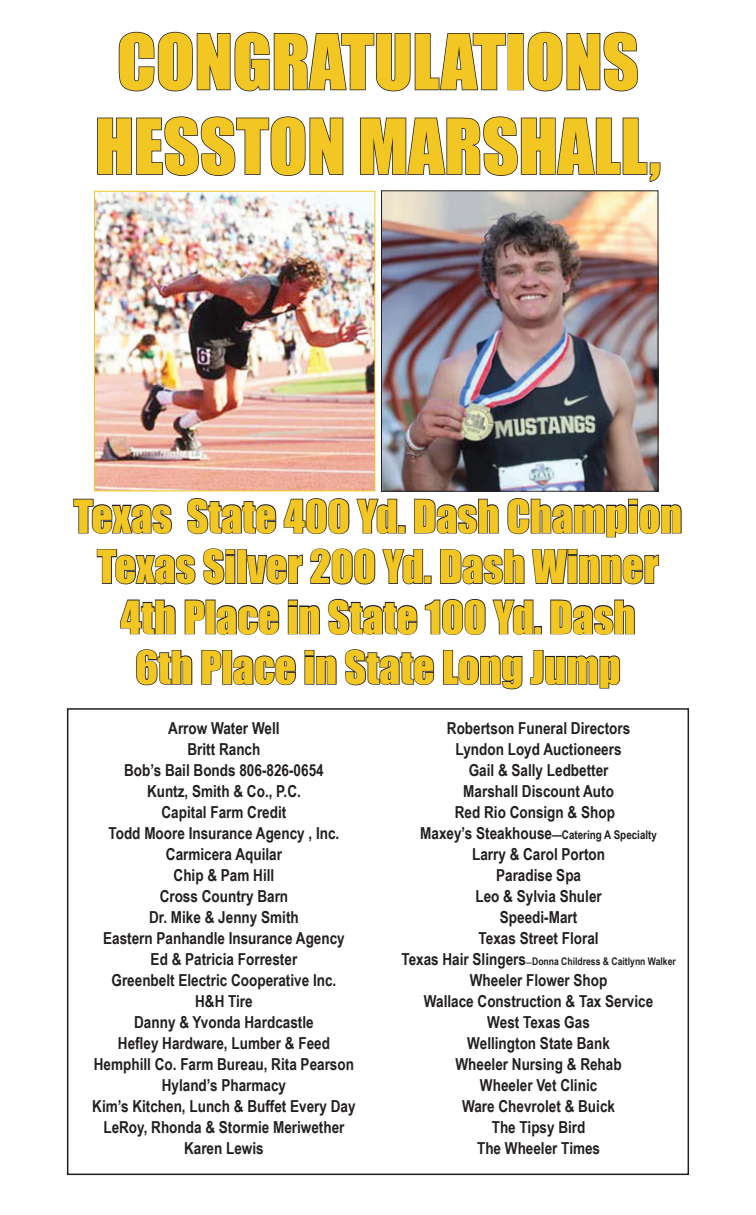
<style>
.page{position:relative;width:756px;height:1215px;background:#fff}
.page>*{position:absolute;margin:0;border:0;box-sizing:border-box;transform-origin:0 0}
.t1{font:70.5px/84.6px "Impact";color:#f3c723;text-align:center}
.t2{font:42px/50.4px "Impact";color:#f3c723;text-align:center}
.t3{font:700 16.5px/21px "Arial Narrow";color:#231f20;text-align:center}
.t4{font:700 12px "Arial Narrow";color:#231f20}
.t5{font:700 10.5px "Arial Narrow";color:#231f20}
.s1{font-size:16.5px}
.s2{font-size:7.5px}
</style>
<div class="page">
<svg style="left:118px;top:31px;width:388px;height:61px"></svg>
<div style="left:508px;top:33px;width:16px;height:57px;border:2px solid #231f20"></div>
<svg style="left:527px;top:31px;width:112px;height:61px"></svg>
<svg style="left:97px;top:116px;width:247px;height:60px"></svg>
<svg style="left:360px;top:116px;width:301px;height:66px"></svg>
<svg style="left:73px;top:498px;width:99px;height:36px"></svg>
<svg style="left:187px;top:498px;width:90px;height:37px"></svg>
<svg style="left:283px;top:498px;width:115px;height:37px"></svg>
<div style="left:398px;top:525px;width:8px;height:8px;border:2px solid #231f20"></div>
<svg style="left:414px;top:498px;width:85px;height:36px"></svg>
<svg style="left:507px;top:498px;width:175px;height:40px"></svg>
<svg style="left:96px;top:548px;width:564px;height:87px"></svg>
<svg style="left:136px;top:649px;width:57px;height:37px"></svg>
<svg style="left:201px;top:649px;width:21px;height:36px"></svg>
<div style="left:222px;top:650px;width:10px;height:35px;border:2px solid #231f20"></div>
<svg style="left:232px;top:655px;width:64px;height:31px"></svg>
<svg style="left:304px;top:649px;width:33px;height:36px"></svg>
<svg style="left:344px;top:649px;width:91px;height:37px"></svg>
<svg style="left:442px;top:649px;width:81px;height:41px"></svg>
<svg style="left:530px;top:649px;width:91px;height:40px"></svg>
<img style="left:383px;top:193px;width:273px;height:296px">
<div style="left:381px;top:191px;width:277px;height:300px;border:1px solid #231f20"></div>
<img style="left:96px;top:193px;width:277px;height:296px">
<div style="left:94px;top:191px;width:281px;height:300px;border:1px solid #f3c723"></div>
<div style="left:67px;top:708px;width:622px;height:467px;border:2px solid #231f20"></div>
<h1 class="t1" style="left:95px;top:18px;width:568px">CONGRATULATIONS<br>HESSTON MARSHALL,</h1>
<h2 class="t2" style="left:74px;top:490px;width:610px">Texas State 400 Yd. Dash Champion<br>Texas Silver 200 Yd. Dash Winner<br>4th Place in State 100 Yd. Dash<br>6th Place in State Long Jump</h2>
<p class="t3" style="left:92px;top:717px;width:265px">Arrow Water Well<br>Britt Ranch<br>Bob’s Bail Bonds 806-826-0654<br>Kuntz, Smith &amp; Co., P.C.<br>Capital Farm Credit<br>Todd Moore Insurance Agency , Inc.<br>Carmicera Aquilar<br>Chip &amp; Pam Hill<br>Cross Country Barn<br>Dr. Mike &amp; Jenny Smith<br>Eastern Panhandle Insurance Agency<br>Ed &amp; Patricia Forrester<br>Greenbelt Electric Cooperative Inc.<br>H&amp;H Tire<br>Danny &amp; Yvonda Hardcastle<br>Hefley Hardware, Lumber &amp; Feed<br>Hemphill Co. Farm Bureau, Rita Pearson<br>Hyland’s Pharmacy<br>Kim’s Kitchen, Lunch &amp; Buffet Every Day<br>LeRoy, Rhonda &amp; Stormie Meriwether<br>Karen Lewis</p>
<p class="t3" style="left:447px;top:717px;width:185px">Robertson Funeral Directors<br>Lyndon Loyd Auctioneers<br>Gail &amp; Sally Ledbetter<br>Marshall Discount Auto<br>Red Rio Consign &amp; Shop</p>
<p class="t4" style="left:420px;top:826px;width:238px"><span class="s1">Maxey’s Steakhouse</span>—Catering A Specialty</p>
<p class="t3" style="left:472px;top:843px;width:135px">Larry &amp; Carol Porton<br>Paradise Spa<br>Leo &amp; Sylvia Shuler<br>Speedi-Mart<br>Texas Street Floral</p>
<p class="t5" style="left:401px;top:954px;width:276px"><span class="s1">Texas Hair Slingers</span><span class="s2">—</span>Donna Childress &amp; Caitlynn Walker</p>
<p class="t3" style="left:424px;top:969px;width:231px">Wheeler Flower Shop<br>Wallace Construction &amp; Tax Service<br>West Texas Gas<br>Wellington State Bank<br>Wheeler Nursing &amp; Rehab<br>Wheeler Vet Clinic<br>Ware Chevrolet &amp; Buick<br>The Tipsy Bird<br>The Wheeler Times</p>
</div>
